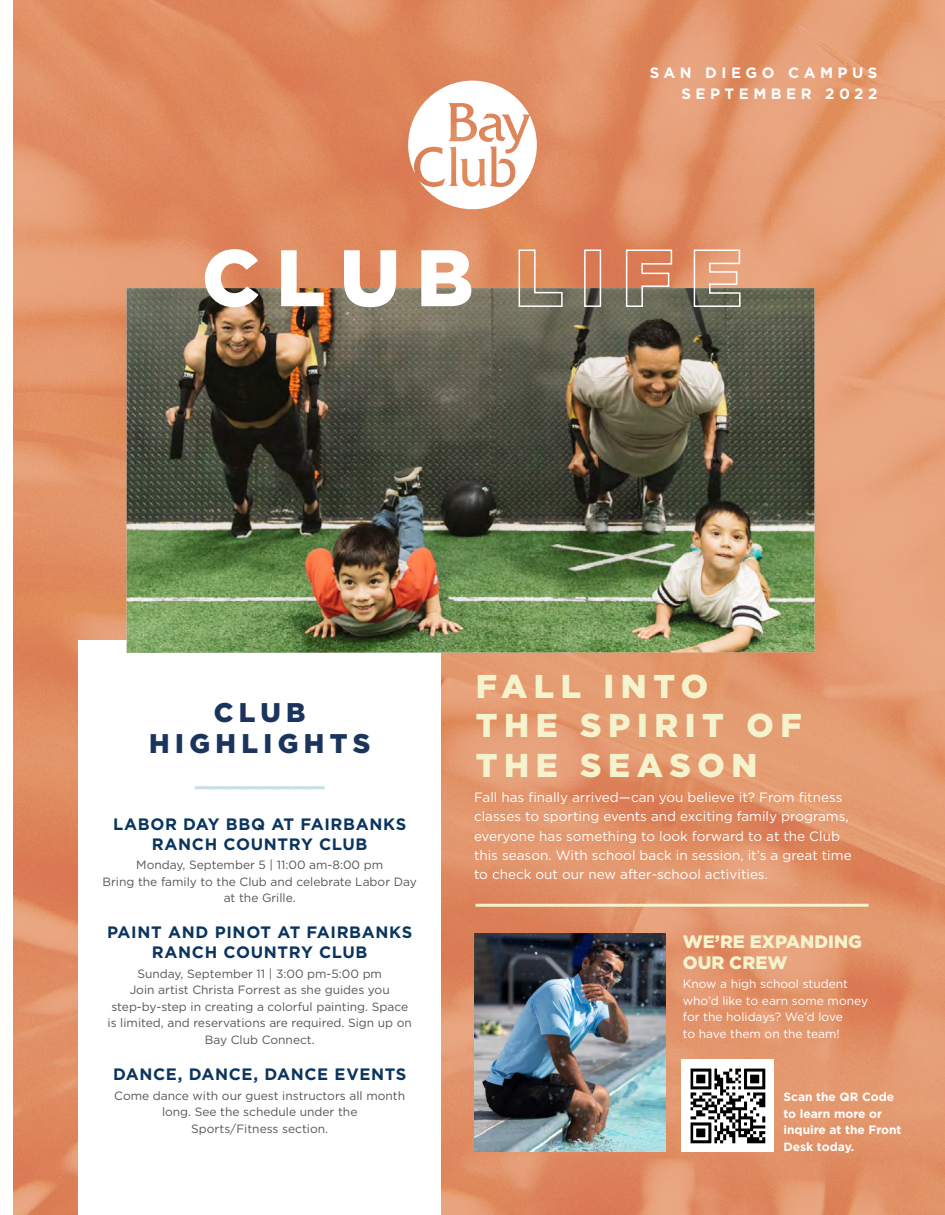
<style>
.page{position:relative;width:945px;height:1215px;background:#fff}
.page>*{position:absolute;margin:0;border:0;box-sizing:border-box;transform-origin:0 0}
.t1{font:900 79.95px "Gotham";letter-spacing:.2em;color:#fff}
.t2{font:900 33px/39.6px "Gotham";letter-spacing:.2em;color:#f5f3cd}
.t3{font:900 27px/31.5px "Gotham";letter-spacing:.2em;color:#1a345d;text-align:center}
.t4{font:900 27px "Gotham";color:#c9dfe8}
.t5{font:900 18px/21px "Gotham";color:#f5f3cd}
.t6{font:700 16.5px/19.8px "Gotham";letter-spacing:.04em;color:#0a355e;text-align:center}
.t7{font:700 15px/21px "Gotham";letter-spacing:.3em;color:#fff;text-align:right}
.t8{font:13.5px/19.5px "Gotham";color:#fff}
.t9{font:12px/16.5px "Gotham";color:#53565a;text-align:center}
.t10{font:12px/16.5px "Gotham";color:#fff}
.t11{font:700 12px/16.5px "Gotham";color:#fff}
</style>
<div class="page">
<img style="left:14px;top:0;width:931px;height:1215px">
<div style="left:78px;top:641px;width:363px;height:574px;background:#fff"></div>
<img style="left:127px;top:288px;width:687px;height:365px">
<svg style="left:408px;top:81px;width:129px;height:128px"></svg>
<hr style="left:476px;top:904px;width:392px;height:3px;background:#f5f3cd">
<img style="left:681px;top:1060px;width:92px;height:92px">
<img style="left:474px;top:934px;width:192px;height:218px">
<p class="t7" style="left:650px;top:62px;width:229px">SAN DIEGO CAMPUS<br>SEPTEMBER 2022</p>
<h1 class="t1" style="left:202px;top:232px;width:542px">CLUB LIFE</h1>
<h3 class="t3" style="left:149px;top:696px;width:223px">CLUB<br>HIGHLIGHTS</h3>
<h3 class="t4" style="left:195px;top:759px;width:131px">________</h3>
<h3 class="t6" style="left:113px;top:814px;width:295px">LABOR DAY BBQ AT FAIRBANKS<br>RANCH COUNTRY CLUB</h3>
<p class="t9" style="left:102px;top:856px;width:316px">Monday, September 5 | 11:00 am-8:00 pm<br>Bring the family to the Club and celebrate Labor Day at the Grille.</p>
<h3 class="t6" style="left:107px;top:922px;width:307px">PAINT AND PINOT AT FAIRBANKS<br>RANCH COUNTRY CLUB</h3>
<p class="t9" style="left:108px;top:965px;width:306px">Sunday, September 11 | 3:00 pm-5:00 pm<br>Join artist Christa Forrest as she guides you step-by-step in creating a colorful painting. Space is limited, and reservations are required. Sign up on Bay Club Connect.</p>
<h3 class="t6" style="left:113px;top:1064px;width:295px">DANCE, DANCE, DANCE EVENTS</h3>
<p class="t9" style="left:114px;top:1087px;width:292px">Come dance with our guest instructors all month long. See the schedule under the<br>Sports/Fitness section.</p>
<h2 class="t2" style="left:476px;top:665px;width:328px">FALL INTO<br>THE SPIRIT OF<br>THE SEASON</h2>
<p class="t8" style="left:474px;top:787px;width:379px">Fall has finally arrived—can you believe it? From fitness classes to sporting events and exciting family programs, everyone has something to look forward to at the Club this season. With school back in session, it’s a great time to check out our new after-school activities.</p>
<h3 class="t5" style="left:683px;top:931px;width:181px">WE’RE EXPANDING<br>OUR CREW</h3>
<p class="t10" style="left:683px;top:976px;width:187px">Know a high school student who’d like to earn some money for the holidays? We’d love<br>to have them on the team!</p>
<p class="t11" style="left:783px;top:1088px;width:120px">Scan the QR Code to learn more or inquire at the Front<br>Desk today.</p>
</div>
